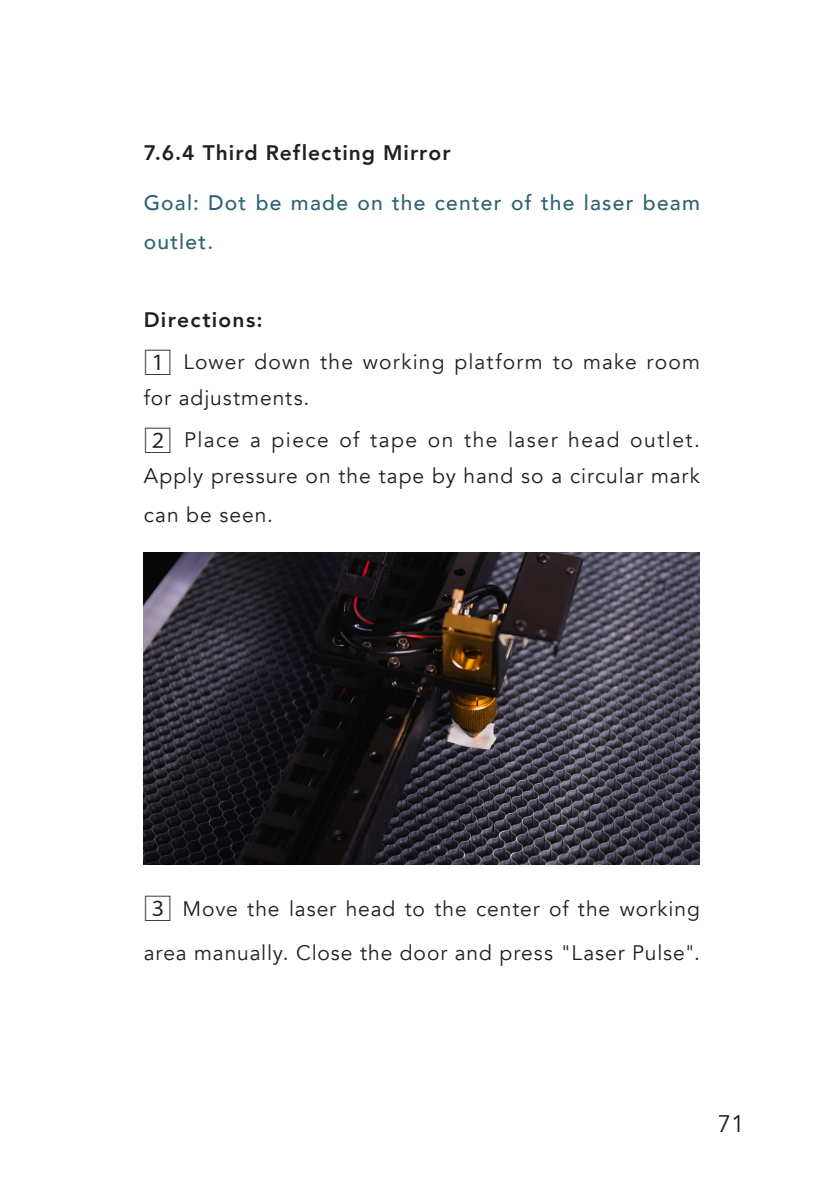
<style>
.page{position:relative;width:840px;height:1191px;background:#fff}
.page>*{position:absolute;margin:0;border:0;box-sizing:border-box;transform-origin:0 0}
.t1{font:24px "Avenir";color:#231f20}
.步驟{font:21px/35.6px "Avenir";letter-spacing:.05em;color:#231f20}
.內文{font:500 21px/39px "Avenir";letter-spacing:.06em;color:#2e6373}
.步驟-2{font:800 21px "Avenir";letter-spacing:.05em;color:#231f20}
.內文-2{font:800 21px "Avenir";letter-spacing:.06em;color:#231f20}
.s1{font-family:"Koz Go Pr 6 N";font-size:28px}
</style>
<div class="page">
<img style="left:144px;top:552px;width:555px;height:313px">
<p class="步驟-2" style="left:144px;top:133px;width:308px">7.6.4 Third Reflecting Mirror</p>
<p class="內文" style="left:144px;top:182px;width:557px">Goal: Dot be made on the center of the laser beam outlet.</p>
<p class="內文-2" style="left:144px;top:300px;width:120px">Directions:</p>
<p class="步驟" style="left:144px;top:345px;width:557px"><span class="s1">1</span> Lower down the working platform to make room for adjustments.</p>
<p class="步驟" style="left:144px;top:423px;width:557px"><span class="s1">2</span> Place a piece of tape on the laser head outlet.<br>Apply pressure on the tape by hand so a circular mark</p>
<p class="步驟" style="left:144px;top:497px;width:131px">can be seen.</p>
<p class="步驟" style="left:144px;top:886px;width:557px;line-height:44.6px"><span class="s1">3</span> Move the laser head to the center of the working area manually. Close the door and press "Laser Pulse".</p>
<p class="t1" style="left:717px;top:1109px;width:28px">71</p>
</div>
